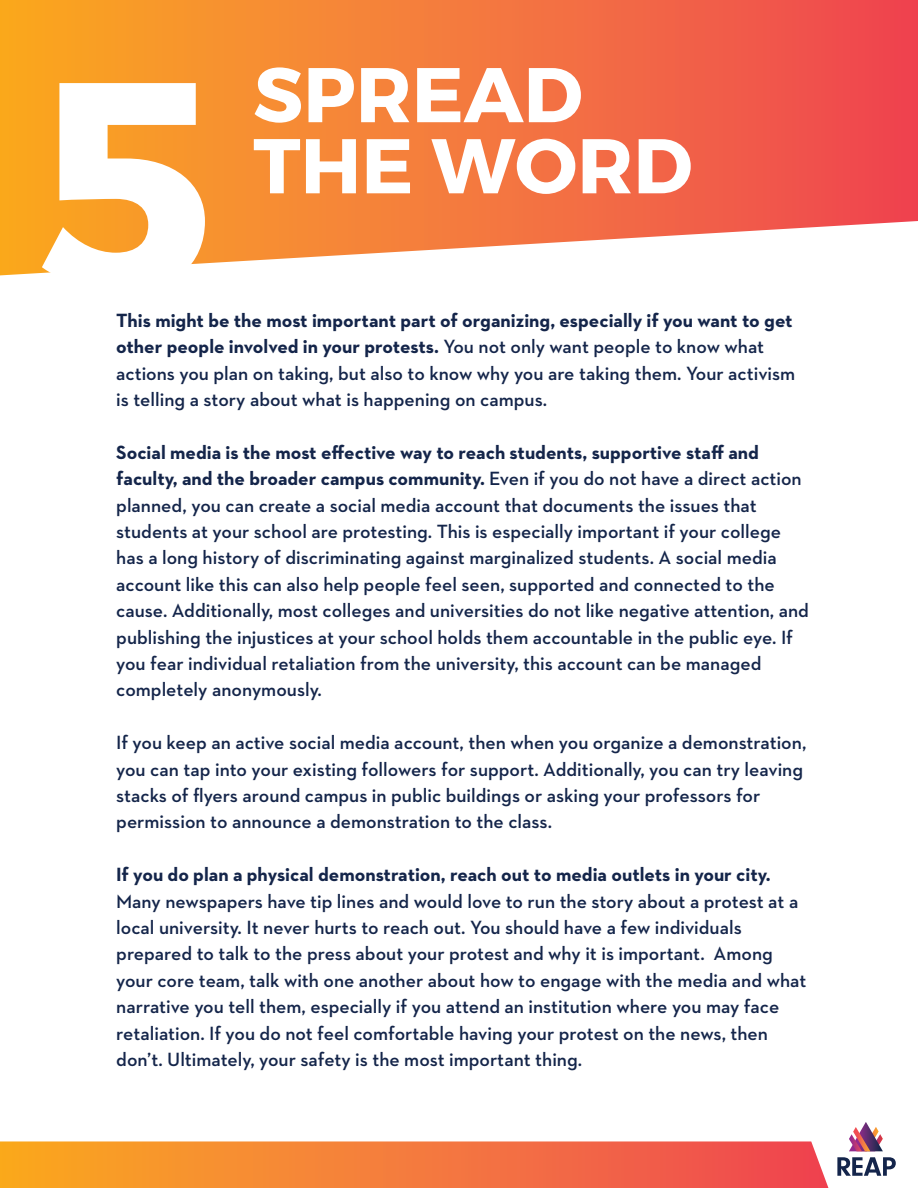
<style>
.page{position:relative;width:918px;height:1188px;background:#fff}
.page>*{position:absolute;margin:0;border:0;box-sizing:border-box;transform-origin:0 0}
.t1{font:700 297px "Montserrat";color:#fff}
.t2{font:700 77.4px/71.1px "Montserrat";color:#fff}
.t3{font:600 19.5px/26.4px "Neutraface 2 Text";color:#14254a}
.t4{font:700 19.5px "Neutraface 2 Text";color:#14254a}
.s1{font-weight:700}
</style>
<div class="page">
<svg style="left:0;top:1141px;width:828px;height:47px;background:#f47b3d"></svg>
<svg style="left:0;top:0;width:918px;height:275px;background:#f5874c"></svg>
<svg style="left:837px;top:1157px;width:59px;height:19px"></svg>
<svg style="left:849px;top:1122px;width:34px;height:29px"></svg>
<h1 class="t1" style="left:38px;top:1px;width:178px">5</h1>
<h2 class="t2" style="left:253px;top:60px;width:441px">SPREAD<br>THE WORD</h2>
<p class="t3" style="left:116px;top:307px;width:681px"><span class="s1">This might be the most important part of organizing, especially if you want to get other people involved in your protests.</span> You not only want people to know what actions you plan on taking, but also to know why you are taking them. Your activism is telling a story about what is happening on campus.</p>
<p class="t3" style="left:116px;top:439px;width:694px"><span class="s1">Social media is the most effective way to reach students, supportive staff and faculty, and the broader campus community.</span> Even if you do not have a direct action planned, you can create a social media account that documents the issues that students at your school are protesting. This is especially important if your college has a long history of discriminating against marginalized students. A social media account like this can also help people feel seen, supported and connected to the cause. Additionally, most colleges and universities do not like negative attention, and publishing the injustices at your school holds them accountable in the public eye. If you fear individual retaliation from the university, this account can be managed completely anonymously.</p>
<p class="t3" style="left:116px;top:729px;width:692px">If you keep an active social media account, then when you organize a demonstration, you can tap into your existing followers for support. Additionally, you can try leaving stacks of flyers around campus in public buildings or asking your professors for permission to announce a demonstration to the class.</p>
<p class="t4" style="left:116px;top:862px;width:656px">If you do plan a physical demonstration, reach out to media outlets in your city.</p>
<p class="t3" style="left:116px;top:888px;width:692px">Many newspapers have tip lines and would love to run the story about a protest at a local university. It never hurts to reach out. You should have a few individuals prepared to talk to the press about your protest and why it is important. Among your core team, talk with one another about how to engage with the media and what narrative you tell them, especially if you attend an institution where you may face retaliation. If you do not feel comfortable having your protest on the news, then don’t. Ultimately, your safety is the most important thing.</p>
</div>
